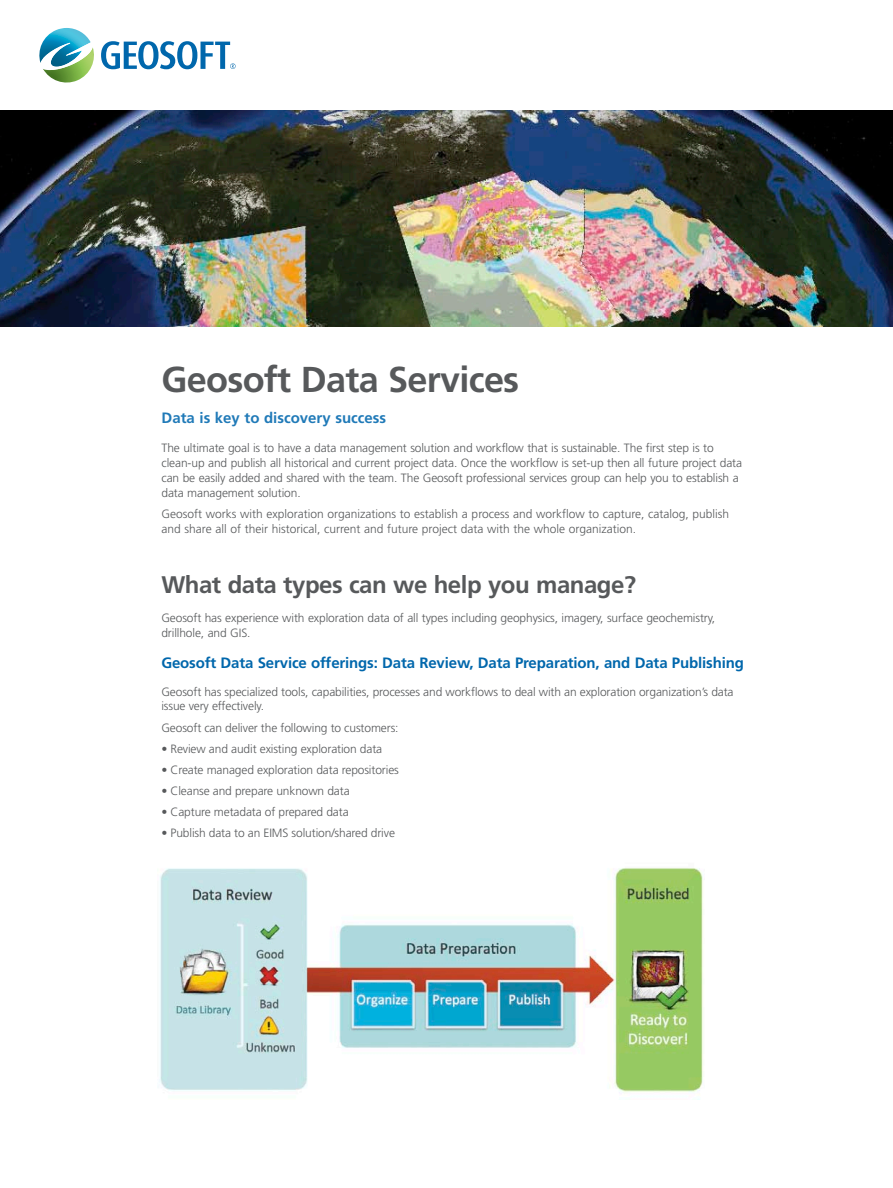
<style>
.page{position:relative;width:893px;height:1188px;background:#fff}
.page>*{position:absolute;margin:0;border:0;box-sizing:border-box;transform-origin:0 0}
.t1{font:700 36px "Frutiger LT Std";letter-spacing:-.02em;color:#57595b}
.t2{font:700 24px "Frutiger LT Std";letter-spacing:-.02em;color:#57595b}
.t3{font:700 15px "Frutiger LT Std";letter-spacing:-.01em;color:#0067ac}
.t4{font:700 15px "Frutiger LT Std";color:#207ab8}
.t5{font:300 12px/15px "Frutiger LT Std";letter-spacing:-.01em;color:#57595b}
</style>
<div class="page">
<svg style="left:39px;top:28px;width:197px;height:55px"></svg>
<img style="left:0;top:110px;width:893px;height:216px">
<img style="left:159px;top:868px;width:544px;height:231px">
<h1 class="t1" style="left:162px;top:358px;width:359px">Geosoft Data Services</h1>
<p class="t4" style="left:162px;top:409px;width:226px">Data is key to discovery success</p>
<p class="t5" style="left:162px;top:440px;width:582px">The ultimate goal is to have a data management solution and workflow that is sustainable. The first step is to clean-up and publish all historical and current project data. Once the workflow is set-up then all future project data can be easily added and shared with the team. The Geosoft professional services group can help you to establish a data management solution.</p>
<p class="t5" style="left:162px;top:507px;width:569px">Geosoft works with exploration organizations to establish a process and workflow to capture, catalog, publish and share all of their historical, current and future project data with the whole organization.</p>
<h2 class="t2" style="left:161px;top:571px;width:476px">What data types can we help you manage?</h2>
<p class="t5" style="left:161px;top:610px;width:555px">Geosoft has experience with exploration data of all types including geophysics, imagery, surface geochemistry, drillhole, and GIS.</p>
<p class="t3" style="left:161px;top:654px;width:584px">Geosoft Data Service offerings: Data Review, Data Preparation, and Data Publishing</p>
<p class="t5" style="left:161px;top:685px;width:574px;line-height:14.4px">Geosoft has specialized tools, capabilities, processes and workflows to deal with an exploration organization’s data issue very effectively.</p>
<p class="t5" style="left:161px;top:720px;width:239px">Geosoft can deliver the following to customers:</p>
<p class="t5" style="left:161px;top:741px;width:222px">• Review and audit existing exploration data</p>
<p class="t5" style="left:161px;top:762px;width:239px">• Create managed exploration data repositories</p>
<p class="t5" style="left:161px;top:784px;width:190px">• Cleanse and prepare unknown data</p>
<p class="t5" style="left:161px;top:805px;width:189px">• Capture metadata of prepared data</p>
<p class="t5" style="left:161px;top:826px;width:235px">• Publish data to an EIMS solution/shared drive</p>
</div>
